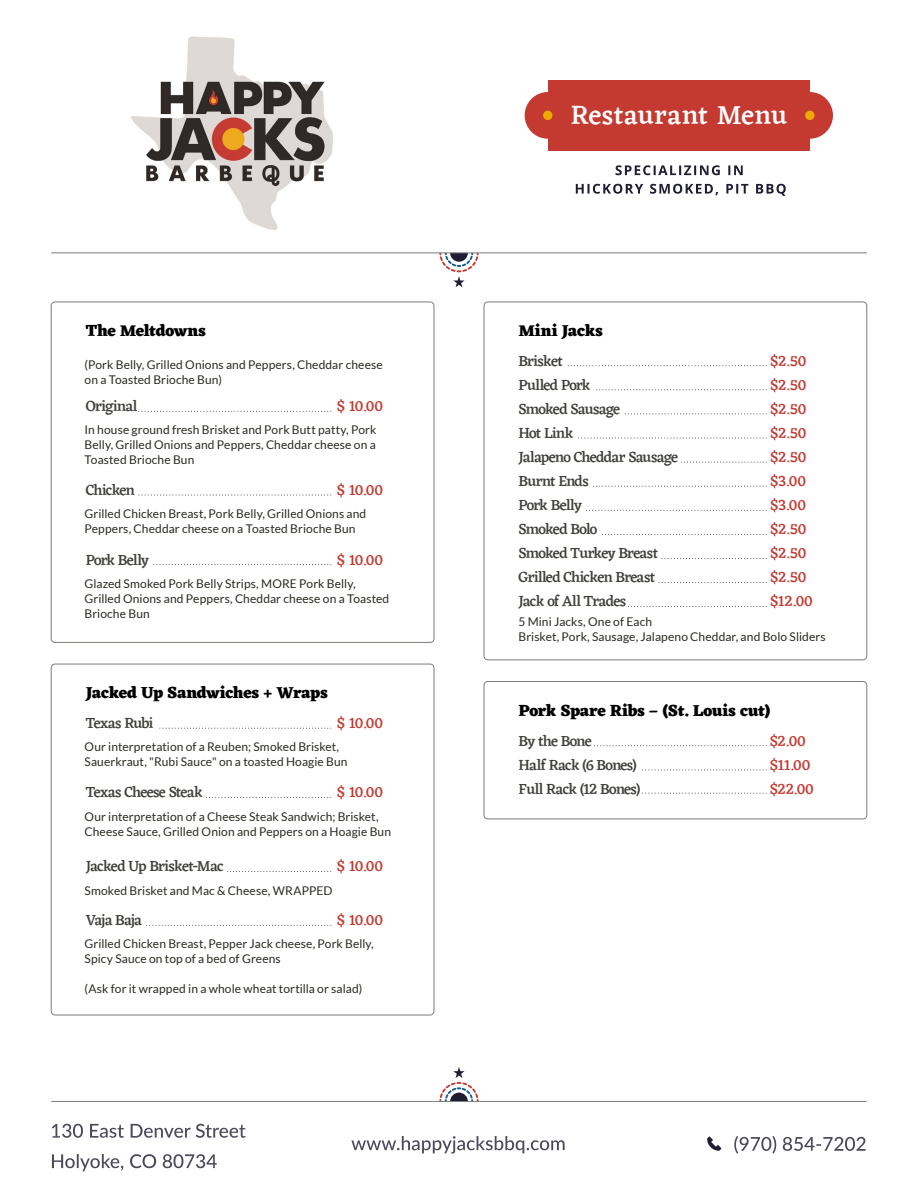
<style>
.page{position:relative;width:918px;height:1188px;background:#fff}
.page>*{position:absolute;margin:0;border:0;box-sizing:border-box;transform-origin:0 0}
.t1{font:500 27px "Eczar";letter-spacing:.01em;color:#fff}
.t2{font:800 16.5px "Eczar";letter-spacing:-.02em;color:#000}
.t3{font:500 15px/24px "Eczar";letter-spacing:-.05em;color:#3e403a}
.t4{font:500 15px/24px "Eczar";letter-spacing:-.02em;color:#c43a31}
.t5{font:500 15px "Eczar";letter-spacing:-.07em;color:#3e403a}
.t6{font:12px/15px "Lato";letter-spacing:.01em;color:#282a22}
</style>
<div class="page">
<div style="left:484px;top:302px;width:383px;height:358px;border:1px solid #7b7d77;border-radius:4px"></div>
<div style="left:484px;top:681px;width:383px;height:138px;border:1px solid #7b7d77;border-radius:4px"></div>
<svg style="left:568px;top:365px;width:199px;height:1px"></svg>
<svg style="left:599px;top:390px;width:168px;height:1px"></svg>
<svg style="left:625px;top:414px;width:142px;height:1px"></svg>
<svg style="left:579px;top:438px;width:188px;height:1px"></svg>
<svg style="left:681px;top:462px;width:86px;height:1px"></svg>
<svg style="left:596px;top:486px;width:171px;height:1px"></svg>
<svg style="left:586px;top:510px;width:181px;height:1px"></svg>
<svg style="left:602px;top:534px;width:165px;height:1px"></svg>
<svg style="left:662px;top:558px;width:105px;height:1px"></svg>
<svg style="left:659px;top:582px;width:108px;height:1px"></svg>
<svg style="left:631px;top:606px;width:136px;height:1px"></svg>
<svg style="left:595px;top:745px;width:172px;height:1px"></svg>
<svg style="left:645px;top:770px;width:122px;height:1px"></svg>
<svg style="left:643px;top:793px;width:124px;height:1px"></svg>
<div style="left:51px;top:302px;width:383px;height:341px;border:1px solid #7b7d77;border-radius:4px"></div>
<div style="left:51px;top:664px;width:383px;height:351px;border:1px solid #7b7d77;border-radius:4px"></div>
<svg style="left:139px;top:411px;width:193px;height:1px"></svg>
<svg style="left:139px;top:495px;width:193px;height:1px"></svg>
<svg style="left:154px;top:564px;width:178px;height:1px"></svg>
<svg style="left:160px;top:728px;width:172px;height:1px"></svg>
<svg style="left:206px;top:797px;width:126px;height:1px"></svg>
<svg style="left:227px;top:871px;width:105px;height:1px"></svg>
<svg style="left:147px;top:925px;width:185px;height:1px"></svg>
<div style="left:548px;top:80px;width:262px;height:70px;background:#c43a31"></div>
<div style="left:787px;top:92px;width:46px;height:47px;background:#c43a31;border-radius:50%"></div>
<div style="left:525px;top:92px;width:46px;height:47px;background:#c43a31;border-radius:50%"></div>
<div style="left:543px;top:111px;width:9px;height:9px;background:#eea904;border-radius:50%"></div>
<div style="left:805px;top:111px;width:10px;height:9px;background:#eea904;border-radius:50%"></div>
<svg style="left:576px;top:165px;width:210px;height:31px"></svg>
<svg style="left:52px;top:1124px;width:194px;height:47px"></svg>
<svg style="left:734px;top:1136px;width:132px;height:18px"></svg>
<svg style="left:707px;top:1136px;width:14px;height:15px"></svg>
<svg style="left:351px;top:1136px;width:214px;height:18px"></svg>
<img style="left:131px;top:36px;width:202px;height:194px">
<svg style="left:439px;top:254px;width:40px;height:33px"></svg>
<hr style="left:51px;top:253px;width:816px;height:1px;background:#7b7d77">
<svg style="left:439px;top:1067px;width:40px;height:34px"></svg>
<hr style="left:51px;top:1101px;width:816px;height:1px;background:#7b7d77">
<h2 class="t2" style="left:86px;top:321px;width:122px">The Meltdowns</h2>
<p class="t6" style="left:85px;top:357px;width:300px">(Pork Belly, Grilled Onions and Peppers, Cheddar cheese on a Toasted Brioche Bun)</p>
<p class="t3" style="left:86px;top:394px;width:53px">Original</p>
<p class="t4" style="left:337px;top:394px;width:48px">$ 10.00</p>
<p class="t6" style="left:85px;top:422px;width:293px;text-align:justify">In house ground fresh Brisket and Pork Butt patty, Pork Belly, Grilled Onions and Peppers, Cheddar cheese on a Toasted Brioche Bun</p>
<p class="t3" style="left:86px;top:478px;width:51px">Chicken</p>
<p class="t4" style="left:337px;top:478px;width:48px">$ 10.00</p>
<p class="t6" style="left:85px;top:506px;width:283px">Grilled Chicken Breast, Pork Belly, Grilled Onions and<br>Peppers, Cheddar cheese on a Toasted Brioche Bun</p>
<p class="t3" style="left:86px;top:547px;width:65px">Pork Belly</p>
<p class="t4" style="left:337px;top:547px;width:48px">$ 10.00</p>
<p class="t6" style="left:85px;top:576px;width:306px">Glazed Smoked Pork Belly Strips, MORE Pork Belly,<br>Grilled Onions and Peppers, Cheddar cheese on a Toasted<br>Brioche Bun</p>
<h2 class="t2" style="left:86px;top:683px;width:244px">Jacked Up Sandwiches + Wraps</h2>
<p class="t3" style="left:86px;top:711px;width:69px">Texas Rubi</p>
<p class="t4" style="left:337px;top:711px;width:48px">$ 10.00</p>
<p class="t6" style="left:85px;top:739px;width:264px">Our interpretation of a Reuben; Smoked Brisket,<br>Sauerkraut, "Rubi Sauce" on a toasted Hoagie Bun</p>
<p class="t3" style="left:86px;top:780px;width:119px">Texas Cheese Steak</p>
<p class="t4" style="left:337px;top:780px;width:48px">$ 10.00</p>
<p class="t6" style="left:85px;top:809px;width:308px">Our interpretation of a Cheese Steak Sandwich; Brisket,<br>Cheese Sauce, Grilled Onion and Peppers on a Hoagie Bun</p>
<p class="t3" style="left:86px;top:854px;width:139px">Jacked Up Brisket-Mac</p>
<p class="t4" style="left:337px;top:854px;width:48px">$ 10.00</p>
<p class="t6" style="left:85px;top:883px;width:249px">Smoked Brisket and Mac &amp; Cheese, WRAPPED</p>
<p class="t5" style="left:86px;top:911px;width:58px">Vaja Baja</p>
<p class="t4" style="left:337px;top:908px;width:48px">$ 10.00</p>
<p class="t6" style="left:85px;top:937px;width:291px">Grilled Chicken Breast, Pepper Jack cheese, Pork Belly,<br>Spicy Sauce on top of a bed of Greens</p>
<p class="t6" style="left:85px;top:982px;width:279px">(Ask for it wrapped in a whole wheat tortilla or salad)</p>
<h1 class="t1" style="left:571px;top:99px;width:218px">Restaurant Menu</h1>
<h2 class="t2" style="left:519px;top:321px;width:86px">Mini Jacks</h2>
<p class="t3" style="left:519px;top:349px;width:161px">Brisket<br>Pulled Pork<br>Smoked Sausage<br>Hot Link<br>Jalapeno Cheddar Sausage<br>Burnt Ends<br>Pork Belly<br>Smoked Bolo<br>Smoked Turkey Breast<br>Grilled Chicken Breast<br>Jack of All Trades</p>
<p class="t4" style="left:770px;top:349px;width:44px">$2.50 $2.50 $2.50 $2.50 $2.50 $3.00 $3.00 $2.50 $2.50 $2.50 $12.00</p>
<p class="t6" style="left:519px;top:614px;width:309px">5 Mini Jacks, One of Each<br>Brisket, Pork, Sausage, Jalapeno Cheddar, and Bolo Sliders</p>
<h2 class="t2" style="left:519px;top:701px;width:254px">Pork Spare Ribs – (St. Louis cut)</h2>
<p class="t3" style="left:519px;top:729px;width:123px">By the Bone<br>Half Rack (6 Bones)<br>Full Rack (12 Bones)</p>
<p class="t4" style="left:770px;top:729px;width:46px">$2.00 $11.00 $22.00</p>
</div>
